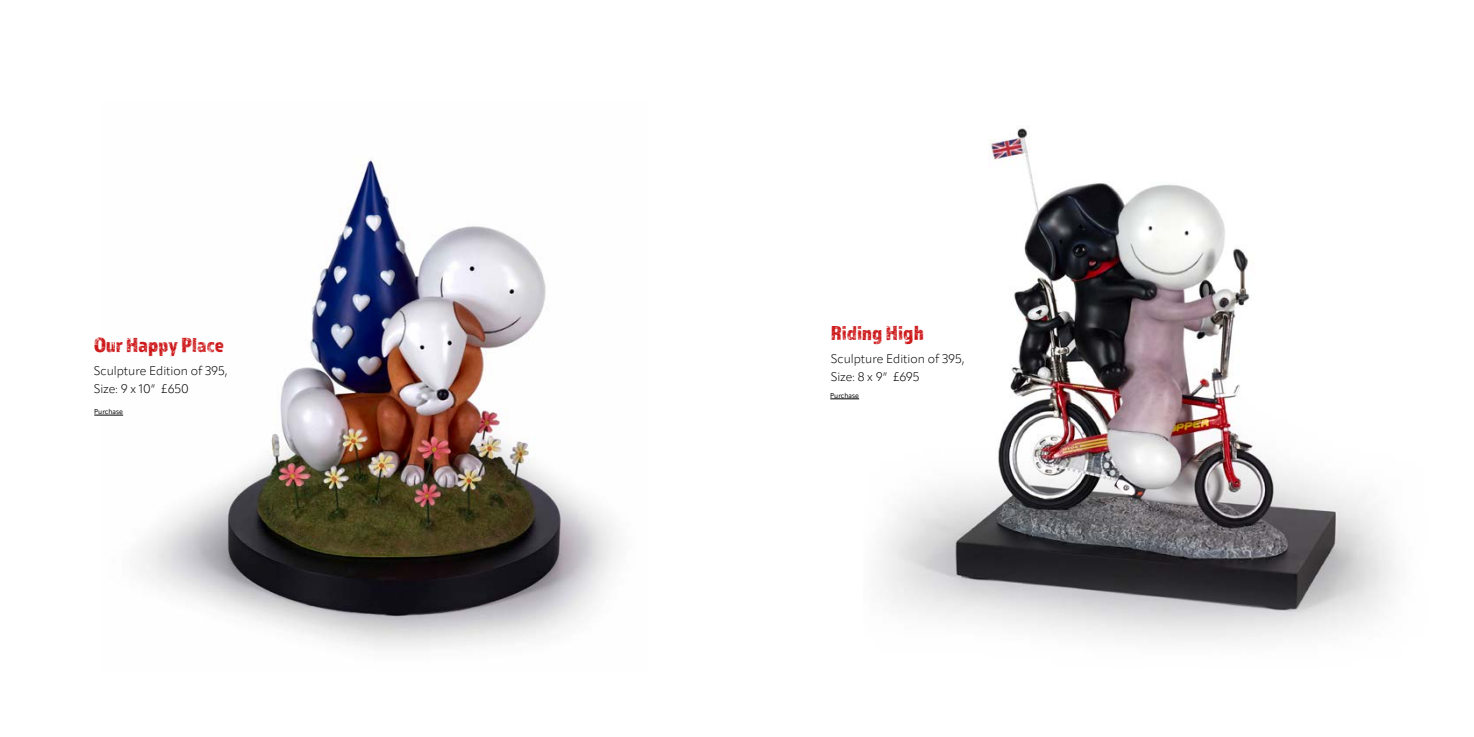
<style>
.page{position:relative;width:1474px;height:737px;background:#fff}
.page>*{position:absolute;margin:0;border:0;box-sizing:border-box;transform-origin:0 0}
.t1{font:21px "Almaq Rough";color:#cd1719}
.t2{font:300 12.25px/18.4px "Apparat";color:#000}
.t3{font:7px "Apparat";color:#000}
</style>
<div class="page">
<img style="left:102px;top:157px;width:514px;height:492px">
<img style="left:880px;top:128px;width:515px;height:513px">
<svg style="left:94px;top:415px;width:29px;height:1px"></svg>
<svg style="left:830px;top:398px;width:29px;height:1px"></svg>
<h1 class="t1" style="left:94px;top:332px;width:132px">Our Happy Place</h1>
<p class="t2" style="left:94px;top:361px;width:135px">Sculpture Edition of 395,<br>Size: 9 x 10” £650</p>
<p class="t3" style="left:94px;top:408px;width:30px">Purchase</p>
<h1 class="t1" style="left:830px;top:320px;width:95px">Riding High</h1>
<p class="t2" style="left:830px;top:349px;width:135px">Sculpture Edition of 395,<br>Size: 8 x 9” £695</p>
<p class="t3" style="left:830px;top:391px;width:30px">Purchase</p>
</div>
